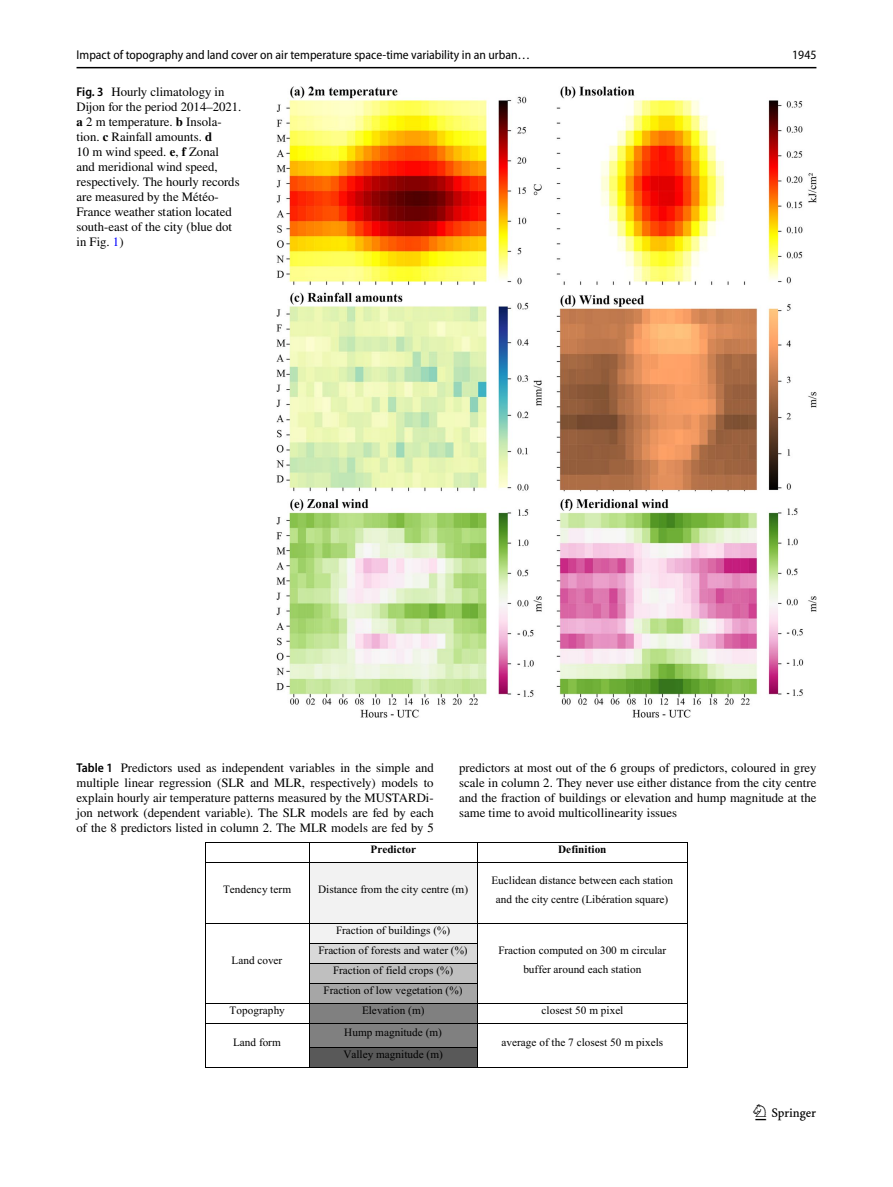
<style>
.page{position:relative;width:893px;height:1187px;background:#fff}
.page>*{position:absolute;margin:0;border:0;box-sizing:border-box;transform-origin:0 0}
.t1{font:22.5px "Springnew Regular 3";color:#000}
.t2{font:12.75px/15px "STIX";color:#000;text-align:justify}
.t3{font:12.75px "Myriad Pro Semi Cn 3";color:#000}
.t4{font:semi-condensed 12.75px "Myriad Pro";color:#000}
.t5{font:11.25px/19.5px "Times New Roman";color:#000;text-align:center}
.t6{font:700 11.25px "Times New Roman";letter-spacing:.005em;color:#000}
.s1{font-family:"Myriad Pro";font-weight:600;font-stretch:semi-condensed}
.s2{font-weight:700}
.s3{color:#00f}
</style>
<div class="page">
<hr style="left:77px;top:67px;width:739px;height:1px;background:#000">
<img style="left:276px;top:87px;width:540px;height:630px">
<hr style="left:206px;top:842px;width:103px;height:1px;background:#000">
<hr style="left:309px;top:842px;width:168px;height:1px;background:#000">
<hr style="left:478px;top:842px;width:209px;height:1px;background:#000">
<div style="left:309px;top:863px;width:168px;height:59px;background:#f2f2f2"></div>
<svg style="left:205px;top:842px;width:1px;height:21px"></svg>
<hr style="left:206px;top:862px;width:103px;height:1px;background:#000">
<svg style="left:309px;top:843px;width:1px;height:19px"></svg>
<hr style="left:309px;top:862px;width:168px;height:1px;background:#000">
<svg style="left:477px;top:842px;width:1px;height:21px"></svg>
<hr style="left:478px;top:862px;width:209px;height:1px;background:#000">
<svg style="left:687px;top:842px;width:1px;height:21px"></svg>
<hr style="left:205px;top:863px;width:1px;height:59px;background:#000">
<hr style="left:309px;top:863px;width:1px;height:59px;background:#000">
<hr style="left:477px;top:863px;width:1px;height:59px;background:#000">
<hr style="left:687px;top:863px;width:1px;height:59px;background:#000">
<div style="left:309px;top:923px;width:168px;height:19px;background:#f2f2f2"></div>
<hr style="left:206px;top:922px;width:103px;height:1px;background:#000">
<hr style="left:309px;top:922px;width:168px;height:1px;background:#000">
<hr style="left:478px;top:922px;width:209px;height:1px;background:#000">
<div style="left:309px;top:943px;width:168px;height:19px;background:#d9d9d9"></div>
<hr style="left:309px;top:942px;width:168px;height:1px;background:#000">
<div style="left:309px;top:963px;width:168px;height:19px;background:#bfbfbf"></div>
<hr style="left:309px;top:962px;width:168px;height:1px;background:#000">
<div style="left:309px;top:983px;width:168px;height:19px;background:#a6a6a6"></div>
<hr style="left:309px;top:982px;width:168px;height:1px;background:#000">
<div style="left:309px;top:1003px;width:168px;height:19px;background:#808080"></div>
<hr style="left:206px;top:1002px;width:103px;height:1px;background:#000">
<hr style="left:309px;top:1002px;width:168px;height:1px;background:#000">
<hr style="left:478px;top:1002px;width:209px;height:1px;background:#000">
<div style="left:309px;top:1023px;width:168px;height:23px;background:#808080"></div>
<hr style="left:206px;top:1022px;width:103px;height:1px;background:#000">
<hr style="left:309px;top:1022px;width:168px;height:1px;background:#000">
<hr style="left:478px;top:1022px;width:209px;height:1px;background:#000">
<div style="left:309px;top:1047px;width:168px;height:20px;background:#595959"></div>
<hr style="left:309px;top:1046px;width:168px;height:1px;background:#000">
<svg style="left:205px;top:922px;width:1px;height:146px"></svg>
<hr style="left:206px;top:1067px;width:103px;height:1px;background:#000">
<svg style="left:309px;top:923px;width:1px;height:144px"></svg>
<hr style="left:309px;top:1067px;width:168px;height:1px;background:#000">
<svg style="left:477px;top:922px;width:1px;height:146px"></svg>
<hr style="left:478px;top:1067px;width:209px;height:1px;background:#000">
<svg style="left:687px;top:922px;width:1px;height:146px"></svg>
<p class="t3" style="left:77px;top:48px;width:455px">Impact of topography and land cover on air temperature space‑time variability in an urban…</p>
<p class="t4" style="left:792px;top:48px;width:26px">1945</p>
<p class="t2" style="left:77px;top:85px;width:166px;text-align:left"><span class="s1">Fig. 3</span> Hourly climatology in<br>Dijon for the period 2014–2021. <span class="s2">a</span> 2 m temperature. <span class="s2">b</span> Insola&shy;tion. <span class="s2">c</span> Rainfall amounts. <span class="s2">d<br></span>10 m wind speed. <span class="s2">e</span>, <span class="s2">f</span> Zonal<br>and meridional wind speed, respectively. The hourly records are measured by the Météo-<br>France weather station located south-east of the city (blue dot in Fig. <span class="s3">1</span>)</p>
<p class="t2" style="left:77px;top:761px;width:359px"><span class="s1">Table 1</span> Predictors used as independent variables in the simple and multiple linear regression (SLR and MLR, respectively) models to explain hourly air temperature patterns measured by the MUSTARDi&shy;jon network (dependent variable). The SLR models are fed by each of the 8 predictors listed in column 2. The MLR models are fed by 5</p>
<p class="t2" style="left:459px;top:761px;width:359px">predictors at most out of the 6 groups of predictors, coloured in grey scale in column 2. They never use either distance from the city centre and the fraction of buildings or elevation and hump magnitude at the same time to avoid multicollinearity issues</p>
<p class="t6" style="left:370px;top:841px;width:47px">Predictor</p>
<p class="t6" style="left:558px;top:841px;width:50px">Definition</p>
<p class="t5" style="left:223px;top:880px;width:70px">Tendency term</p>
<p class="t5" style="left:318px;top:880px;width:151px">Distance from the city centre (m)</p>
<p class="t5" style="left:491px;top:871px;width:183px">Euclidean distance between each station and the city centre (Libération square)</p>
<p class="t5" style="left:232px;top:951px;width:52px">Land cover</p>
<p class="t5" style="left:336px;top:921px;width:116px">Fraction of buildings (%)</p>
<p class="t5" style="left:318px;top:940px;width:151px;line-height:20.1px">Fraction of forests and water (%)<br>Fraction of field crops (%)<br>Fraction of low vegetation (%)</p>
<p class="t5" style="left:498px;top:941px;width:169px">Fraction computed on 300 m circular buffer around each station</p>
<p class="t5" style="left:230px;top:1001px;width:57px">Topography</p>
<p class="t5" style="left:362px;top:1001px;width:64px">Elevation (m)</p>
<p class="t5" style="left:541px;top:1001px;width:83px">closest 50 m pixel</p>
<p class="t5" style="left:233px;top:1033px;width:49px">Land form</p>
<p class="t5" style="left:344px;top:1023px;width:99px">Hump magnitude (m)</p>
<p class="t5" style="left:502px;top:1033px;width:163px">average of the 7 closest 50 m pixels</p>
<p class="t5" style="left:343px;top:1045px;width:101px">Valley magnitude (m)</p>
<h1 class="t1" style="left:755px;top:1104px;width:62px">1 3</h1>
</div>
